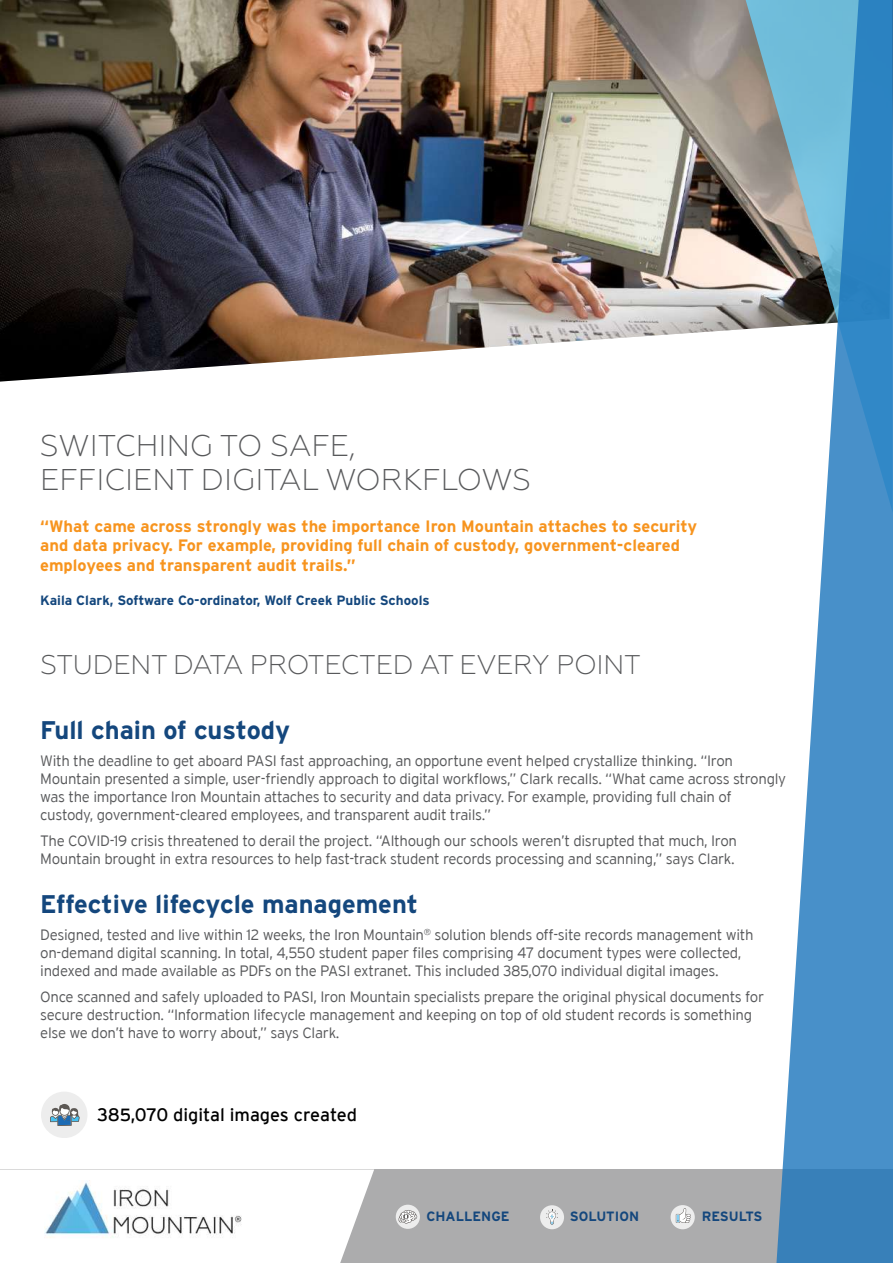
<style>
.page{position:relative;width:893px;height:1263px;background:#fff}
.page>*{position:absolute;margin:0;border:0;box-sizing:border-box;transform-origin:0 0}
.t1{font:300 30px/34.5px "Geometria";color:#58595b}
.t2{font:300 27px "Geometria";letter-spacing:-.01em;color:#58595b}
.t3{font:700 25.5px "Interstate";color:#14477d}
.t4{font:18px "Interstate";color:#000}
.t5{font:700 16.5px/19.5px "Interstate";color:#f7941e}
.t6{font:300 15px/18px "Interstate";letter-spacing:-.02em;color:#58595b}
.t7{font:700 13.5px "Interstate";color:#14477d}
</style>
<div class="page">
<div style="left:0;top:1169px;width:893px;height:94px;background:#acacad"></div>
<svg style="left:0;top:1169px;width:374px;height:94px;background:#f8f8f8"></svg>
<img style="left:45px;top:1180px;width:197px;height:60px">
<div style="left:540px;top:1205px;width:24px;height:24px;background:#ededed;border-radius:50%"></div>
<svg style="left:546px;top:1209px;width:12px;height:16px"></svg>
<div style="left:671px;top:1205px;width:24px;height:24px;background:#ededed;border-radius:50%"></div>
<svg style="left:676px;top:1208px;width:15px;height:15px"></svg>
<div style="left:396px;top:1205px;width:24px;height:24px;background:#ededed;border-radius:50%"></div>
<svg style="left:399px;top:1210px;width:18px;height:13px"></svg>
<div style="left:41px;top:1091px;width:47px;height:47px;background:#ededed;border-radius:50%"></div>
<svg style="left:50px;top:1104px;width:30px;height:22px"></svg>
<img style="left:0;top:0;width:746px;height:382px">
<svg style="left:746px;top:0;width:30px;height:329px;background:#909492"></svg>
<svg style="left:776px;top:0;width:117px;height:1263px"></svg>
<h1 class="t1" style="left:40px;top:428px;width:492px">SWITCHING TO SAFE,<br>EFFICIENT DIGITAL WORKFLOWS</h1>
<p class="t5" style="left:40px;top:516px;width:658px">“What came across strongly was the importance Iron Mountain attaches to security and data privacy. For example, providing full chain of custody, government-cleared employees and transparent audit trails.”</p>
<p class="t7" style="left:40px;top:592px;width:391px">Kaila Clark, Software Co-ordinator, Wolf Creek Public Schools</p>
<h2 class="t2" style="left:40px;top:649px;width:602px">STUDENT DATA PROTECTED AT EVERY POINT</h2>
<h3 class="t3" style="left:40px;top:716px;width:251px">Full chain of custody</h3>
<p class="t6" style="left:40px;top:751px;width:747px">With the deadline to get aboard PASI fast approaching, an opportune event helped crystallize thinking. “Iron Mountain presented a simple, user-friendly approach to digital workflows,” Clark recalls. “What came across strongly was the importance Iron Mountain attaches to security and data privacy. For example, providing full chain of custody, government-cleared employees, and transparent audit trails.”</p>
<p class="t6" style="left:40px;top:832px;width:698px">The COVID-19 crisis threatened to derail the project. “Although our schools weren’t disrupted that much, Iron<br>Mountain brought in extra resources to help fast-track student records processing and scanning,” says Clark.</p>
<h3 class="t3" style="left:40px;top:890px;width:379px">Effective lifecycle management</h3>
<p class="t6" style="left:40px;top:925px;width:715px">Designed, tested and live within 12 weeks, the Iron Mountain<sup>®</sup> solution blends off-site records management with on-demand digital scanning. In total, 4,550 student paper files comprising 47 document types were collected, indexed and made available as PDFs on the PASI extranet. This included 385,070 individual digital images.</p>
<p class="t6" style="left:40px;top:988px;width:725px">Once scanned and safely uploaded to PASI, Iron Mountain specialists prepare the original physical documents for secure destruction. “Information lifecycle management and keeping on top of old student records is something else we don’t have to worry about,” says Clark.</p>
<p class="t4" style="left:97px;top:1104px;width:261px">385,070 digital images created</p>
<p class="t7" style="left:426px;top:1209px;width:85px">CHALLENGE</p>
<p class="t7" style="left:570px;top:1209px;width:71px">SOLUTION</p>
<p class="t7" style="left:702px;top:1209px;width:62px">RESULTS</p>
</div>
